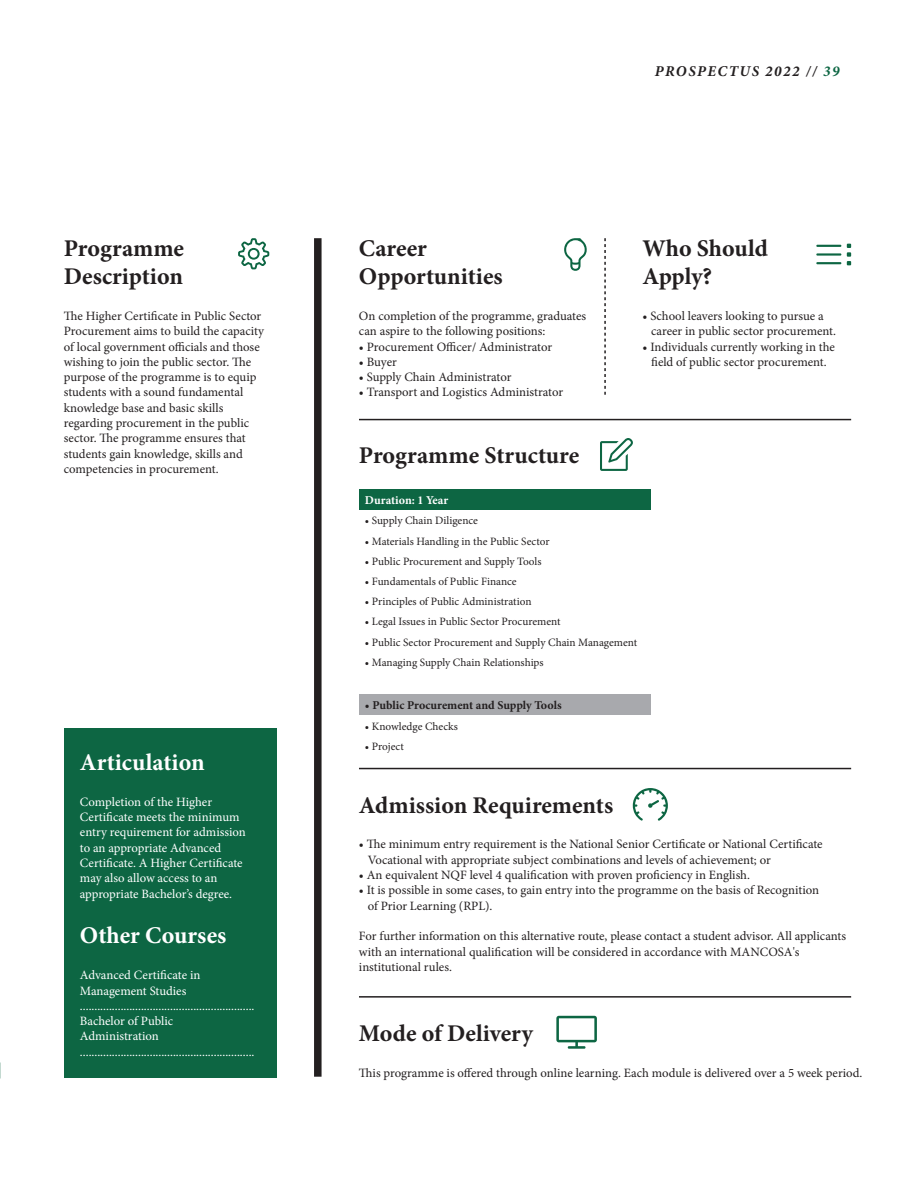
<style>
.page{position:relative;width:915px;height:1191px;background:#fff}
.page>*{position:absolute;margin:0;border:0;box-sizing:border-box;transform-origin:0 0}
.t1{font:700 24px/28.8px "Minion Pro";color:#231f20}
.t2{font:700 24px "Minion Pro";color:#fff}
.t3{font:italic 700 15px "Minion Pro";letter-spacing:.1em;color:#231f20}
.t4{font:12.75px/15.3px "Minion Pro";color:#231f20}
.t5{font:12.75px/15.3px "Minion Pro";color:#fff}
.t6{font:700 12px "Minion Pro";letter-spacing:-.005em;color:#231f20}
.t7{font:700 12px "Minion Pro";letter-spacing:-.005em;color:#fff}
.t8{font:11.25px "Minion Pro";letter-spacing:-.005em;color:#231f20}
.s1{color:#0d6643}
</style>
<div class="page">
<div style="left:359px;top:489px;width:291px;height:21px;background:#0d6643"></div>
<div style="left:359px;top:694px;width:291px;height:21px;background:#a8a9ad"></div>
<div style="left:64px;top:728px;width:212px;height:350px;background:#0d6643"></div>
<div style="left:314px;top:238px;width:7px;height:838px;background:#231f20"></div>
<hr style="left:359px;top:419px;width:491px;height:1px;background:#231f20">
<svg style="left:604px;top:238px;width:1px;height:157px"></svg>
<svg style="left:564px;top:238px;width:22px;height:33px"></svg>
<svg style="left:238px;top:238px;width:31px;height:31px"></svg>
<svg style="left:816px;top:244px;width:34px;height:21px"></svg>
<svg style="left:600px;top:438px;width:32px;height:33px"></svg>
<hr style="left:359px;top:996px;width:491px;height:1px;background:#231f20">
<hr style="left:359px;top:767px;width:491px;height:2px;background:#231f20">
<svg style="left:632px;top:788px;width:35px;height:32px"></svg>
<svg style="left:556px;top:1015px;width:40px;height:33px"></svg>
<h1 class="t1" style="left:64px;top:233px;width:122px">Programme<br>Description</h1>
<p class="t4" style="left:64px;top:308px;width:201px">The Higher Certificate in Public Sector Procurement aims to build the capacity of local government officials and those wishing to join the public sector. The purpose of the programme is to equip students with a sound fundamental knowledge base and basic skills regarding procurement in the public sector. The programme ensures that students gain knowledge, skills and competencies in procurement.</p>
<h1 class="t2" style="left:80px;top:745px;width:126px">Articulation</h1>
<p class="t5" style="left:80px;top:794px;width:167px">Completion of the Higher<br>Certificate meets the minimum entry requirement for admission to an appropriate Advanced<br>Certificate. A Higher Certificate may also allow access to an appropriate Bachelor’s degree.</p>
<h1 class="t2" style="left:80px;top:918px;width:148px">Other Courses</h1>
<p class="t5" style="left:80px;top:967px;width:176px">Advanced Certificate in Management Studies ............................................................<br>Bachelor of Public Administration ............................................................</p>
<p class="t3" style="left:654px;top:60px;width:186px">PROSPECTUS 2022 // <span class="s1">39</span></p>
<h1 class="t1" style="left:359px;top:233px;width:145px">Career<br>Opportunities</h1>
<p class="t4" style="left:359px;top:308px;width:229px">On completion of the programme, graduates can aspire to the following positions:</p>
<p class="t4" style="left:359px;top:339px;width:194px">• Procurement Officer/ Administrator</p>
<p class="t4" style="left:359px;top:354px;width:39px">• Buyer</p>
<p class="t4" style="left:359px;top:369px;width:154px">• Supply Chain Administrator</p>
<p class="t4" style="left:359px;top:385px;width:205px">• Transport and Logistics Administrator</p>
<h1 class="t1" style="left:359px;top:441px;width:222px">Programme Structure</h1>
<h1 class="t1" style="left:642px;top:233px;width:127px">Who Should<br>Apply?</h1>
<p class="t4" style="left:651px;top:308px;width:186px;text-indent:-9px">• School leavers looking to pursue a career in public sector procurement.</p>
<p class="t4" style="left:642px;top:339px;width:194px;text-align:center">• Individuals currently working in the field of public sector procurement.</p>
<p class="t7" style="left:365px;top:492px;width:85px">Duration: 1 Year</p>
<p class="t8" style="left:365px;top:513px;width:114px">• Supply Chain Diligence</p>
<p class="t8" style="left:365px;top:533px;width:186px">• Materials Handling in the Public Sector</p>
<p class="t8" style="left:365px;top:553px;width:178px">• Public Procurement and Supply Tools</p>
<p class="t8" style="left:365px;top:574px;width:153px">• Fundamentals of Public Finance</p>
<p class="t8" style="left:365px;top:594px;width:168px">• Principles of Public Administration</p>
<p class="t8" style="left:365px;top:614px;width:197px">• Legal Issues in Public Sector Procurement</p>
<p class="t8" style="left:365px;top:634px;width:274px">• Public Sector Procurement and Supply Chain Management</p>
<p class="t8" style="left:365px;top:654px;width:180px">• Managing Supply Chain Relationships</p>
<p class="t6" style="left:365px;top:697px;width:198px">• Public Procurement and Supply Tools</p>
<p class="t8" style="left:365px;top:718px;width:94px">• Knowledge Checks</p>
<p class="t8" style="left:365px;top:738px;width:40px">• Project</p>
<h1 class="t1" style="left:359px;top:790px;width:256px">Admission Requirements</h1>
<p class="t4" style="left:367px;top:836px;width:456px;text-indent:-9px">• The minimum entry requirement is the National Senior Certificate or National Certificate<br>Vocational with appropriate subject combinations and levels of achievement; or</p>
<p class="t4" style="left:359px;top:867px;width:392px">• An equivalent NQF level 4 qualification with proven proficiency in English.</p>
<p class="t4" style="left:367px;top:882px;width:453px;text-indent:-9px">• It is possible in some cases, to gain entry into the programme on the basis of Recognition of Prior Learning (RPL).</p>
<p class="t4" style="left:359px;top:928px;width:488px">For further information on this alternative route, please contact a student advisor. All applicants with an international qualification will be considered in accordance with MANCOSA's institutional rules.</p>
<h1 class="t1" style="left:359px;top:1018px;width:175px">Mode of Delivery</h1>
<p class="t4" style="left:359px;top:1065px;width:505px">This programme is offered through online learning. Each module is delivered over a 5 week period.</p>
</div>
